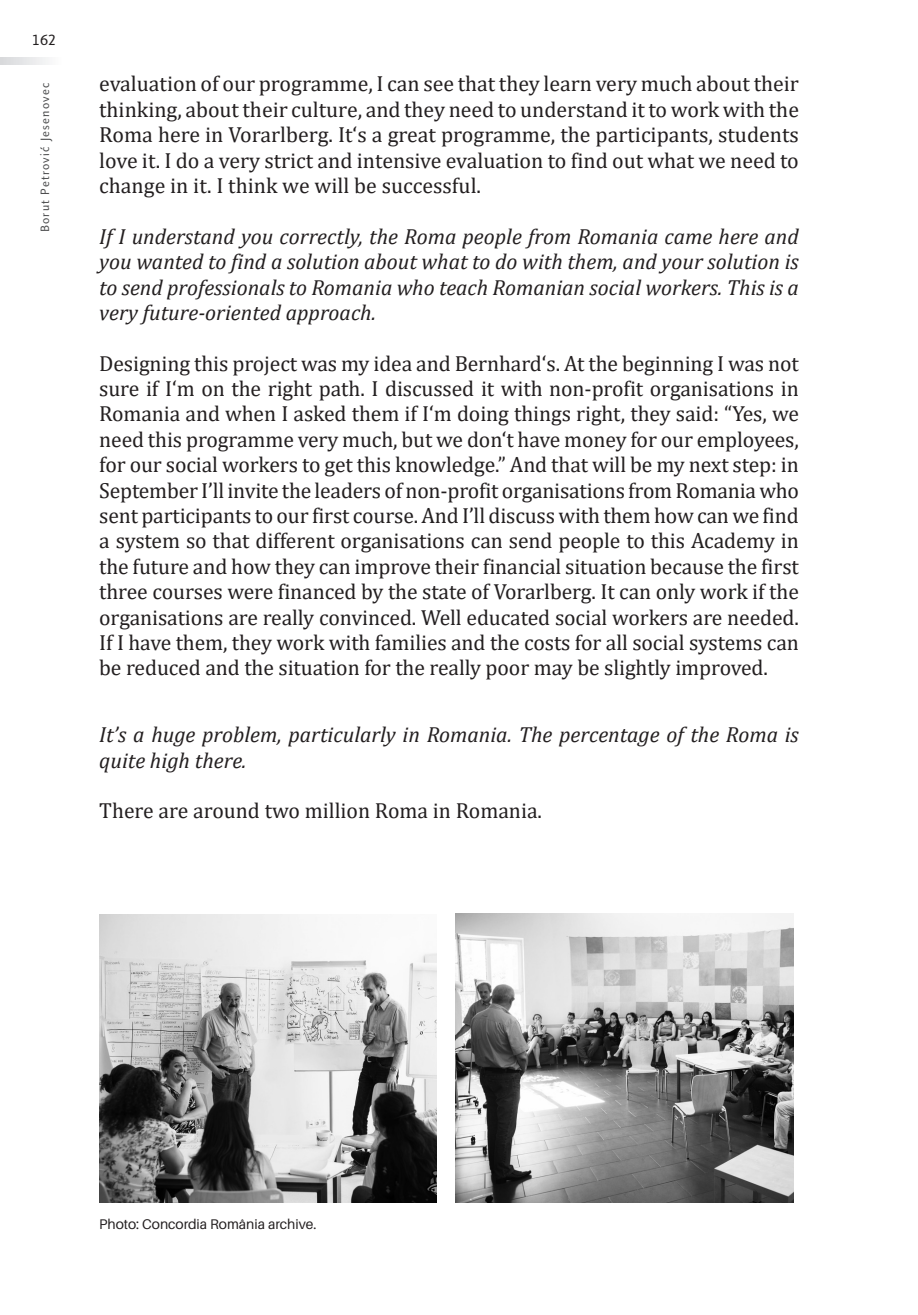
<style>
.page{position:relative;width:918px;height:1315px;background:#fff}
.page>*{position:absolute;margin:0;border:0;box-sizing:border-box;transform-origin:0 0}
.BODY1{font:21.88px/25.4px "Cambria";letter-spacing:-.005em;color:#231f20;text-align:justify}
.BODY1-2{font:italic 21.88px/25.4px "Cambria";color:#231f20;text-align:justify}
.Body_body{font:21.88px/25.4px "Cambria";color:#231f20;text-align:justify}
.t1{font:15.75px "Finnegan";color:#231f20}
.Normal__Web{font:14px "Aileron";color:#231f20}
.t2{font:12.25px "Finnegan";letter-spacing:.1em;color:#4b4c4d}
</style>
<div class="page">
<svg style="left:0;top:57px;width:48px;height:8px"></svg>
<img style="left:99px;top:914px;width:338px;height:289px">
<img style="left:456px;top:913px;width:337px;height:289px">
<p class="t1" style="left:32px;top:31px;width:26px">162</p>
<p class="t2" style="left:38px;top:232px;width:151px;rotate:-90deg">Borut Petrović Jesenovec</p>
<p class="Body_body" style="left:99px;top:71px;width:701px">evaluation of our programme, I can see that they learn very much about their thinking, about their culture, and they need to understand it to work with the Roma here in Vorarlberg. It‘s a great programme, the participants, students love it. I do a very strict and intensive evaluation to find out what we need to change in it. I think we will be successful.</p>
<p class="BODY1-2" style="left:99px;top:223px;width:701px">If I understand you correctly, the Roma people from Romania came here and you wanted to find a solution about what to do with them, and your solution is to send professionals to Romania who teach Romanian social workers. This is a very future-oriented approach.</p>
<p class="BODY1" style="left:99px;top:350px;width:701px">Designing this project was my idea and Bernhard‘s. At the beginning I was not sure if I‘m on the right path. I discussed it with non-profit organisations in Romania and when I asked them if I‘m doing things right, they said: “Yes, we need this programme very much, but we don‘t have money for our employees, for our social workers to get this knowledge.” And that will be my next step: in September I’ll invite the leaders of non-profit organisations from Romania who sent participants to our first course. And I’ll discuss with them how can we find a system so that different organisations can send people to this Academy in the future and how they can improve their financial situation because the first three courses were financed by the state of Vorarlberg. It can only work if the organisations are really convinced. Well educated social workers are needed.<br>If I have them, they work with families and the costs for all social systems can be reduced and the situation for the really poor may be slightly improved.</p>
<p class="BODY1-2" style="left:99px;top:721px;width:701px">It’s a huge problem, particularly in Romania. The percentage of the Roma is quite high there.</p>
<p class="BODY1" style="left:99px;top:798px;width:444px">There are around two million Roma in Romania.</p>
<p class="Normal__Web" style="left:99px;top:1216px;width:219px">Photo: Concordia România archive.</p>
</div>
